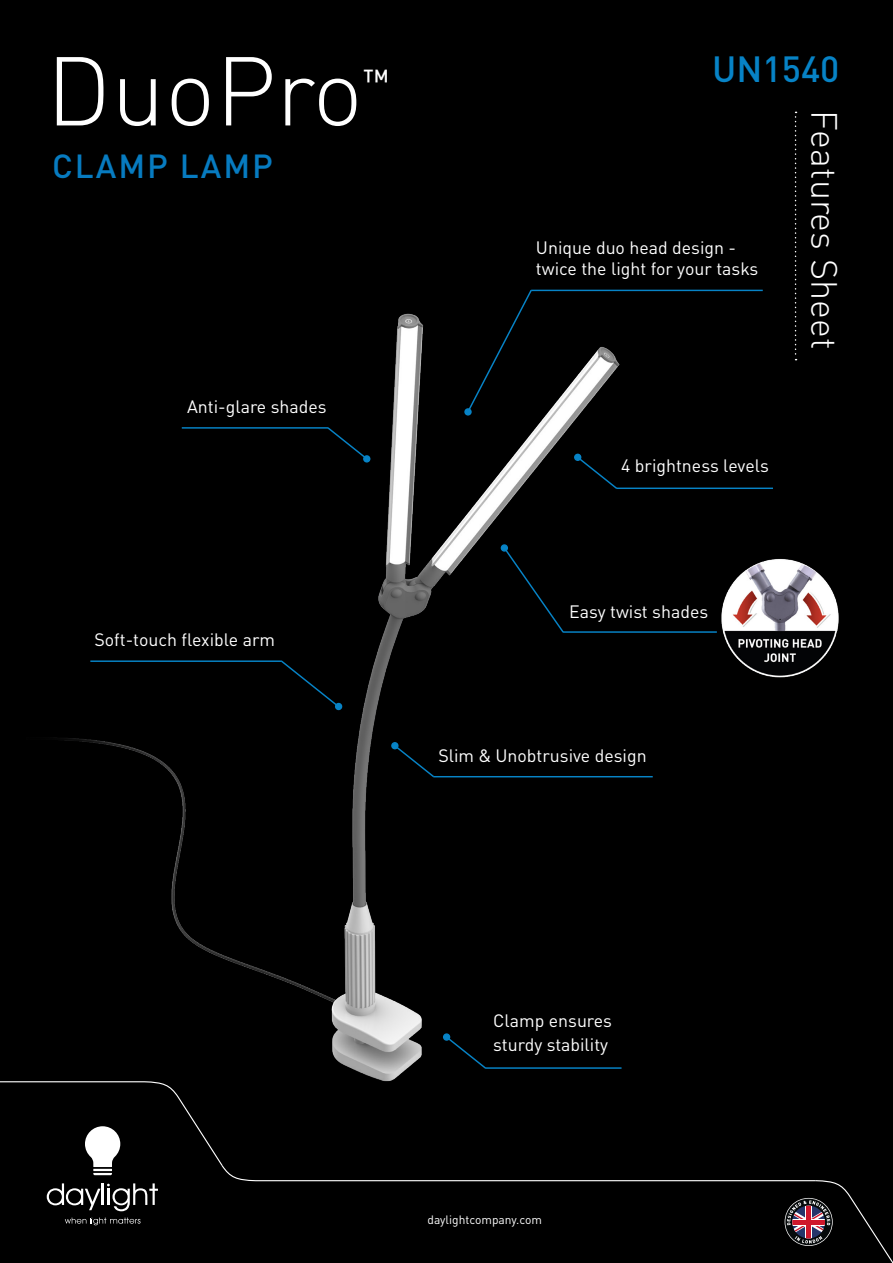
<style>
.page{position:relative;width:893px;height:1263px;background:#000}
.page>*{position:absolute;margin:0;border:0;box-sizing:border-box;transform-origin:0 0}
.t1{font:300 96px "DIN Pro";color:#fff}
.t2{font:300 36px "DIN Pro";color:#fff}
.t3{font:500 36px "DIN Pro";color:#0783c6}
.t4{font:500 33px "DIN Pro";letter-spacing:.06em;color:#077bc0}
.t5{font:500 30px "DIN Pro";color:#fff}
.t6{font:17.7px/20.7px "DIN Pro";color:#fff}
.t7{font:12px "DIN Pro";color:#fff}
</style>
<div class="page">
<svg style="left:795px;top:112px;width:1px;height:145px"></svg>
<svg style="left:46px;top:1164px;width:847px;height:99px"></svg>
<img style="left:0;top:260px;width:798px;height:904px">
<hr style="left:531px;top:290px;width:232px;height:1px;background:#0783c6">
<div style="left:464px;top:408px;width:8px;height:8px;border:1px solid #0783c6;border-radius:50%"></div>
<svg style="left:465px;top:288px;width:68px;height:127px"></svg>
<hr style="left:616px;top:487px;width:157px;height:2px;background:#0783c6">
<div style="left:574px;top:454px;width:7px;height:7px;border:1px solid #0783c6;border-radius:50%"></div>
<svg style="left:575px;top:454px;width:44px;height:36px"></svg>
<hr style="left:563px;top:631px;width:154px;height:2px;background:#0783c6">
<div style="left:501px;top:544px;width:7px;height:8px;border:1px solid #0783c6;border-radius:50%"></div>
<svg style="left:501px;top:545px;width:64px;height:89px"></svg>
<img style="left:692px;top:549px;width:147px;height:138px">
<hr style="left:433px;top:776px;width:220px;height:1px;background:#0783c6">
<div style="left:391px;top:742px;width:8px;height:7px;border:1px solid #0783c6;border-radius:50%"></div>
<svg style="left:392px;top:743px;width:44px;height:36px"></svg>
<hr style="left:485px;top:1067px;width:136px;height:2px;background:#0783c6">
<div style="left:443px;top:1033px;width:7px;height:8px;border:1px solid #0783c6;border-radius:50%"></div>
<svg style="left:444px;top:1034px;width:43px;height:36px"></svg>
<hr style="left:90px;top:660px;width:192px;height:2px;background:#0783c6">
<div style="left:335px;top:703px;width:7px;height:7px;border:1px solid #0783c6;border-radius:50%"></div>
<svg style="left:280px;top:659px;width:62px;height:50px"></svg>
<hr style="left:182px;top:427px;width:146px;height:2px;background:#0783c6">
<svg style="left:326px;top:426px;width:44px;height:36px"></svg>
<h1 class="t1" style="left:46px;top:18px;width:318px">DuoPro</h1>
<h3 class="t5" style="left:363px;top:57px;width:28px">™</h3>
<h3 class="t4" style="left:52px;top:141px;width:222px">CLAMP LAMP</h3>
<p class="t6" style="left:187px;top:395px;width:141px">Anti-glare shades</p>
<p class="t6" style="left:94px;top:628px;width:182px">Soft-touch flexible arm</p>
<h2 class="t3" style="left:712px;top:41px;width:129px">UN1540</h2>
<p class="t6" style="left:536px;top:236px;width:224px">Unique duo head design - twice the light for your tasks</p>
<h2 class="t2" style="left:852px;top:110px;width:241px;rotate:90deg">Features Sheet</h2>
<p class="t6" style="left:621px;top:455px;width:149px">4 brightness levels</p>
<p class="t6" style="left:569px;top:600px;width:141px">Easy twist shades</p>
<p class="t6" style="left:438px;top:744px;width:210px">Slim &amp; Unobtrusive design</p>
<p class="t6" style="left:493px;top:1007px;width:120px;line-height:24px">Clamp ensures sturdy stability</p>
<p class="t7" style="left:427px;top:1211px;width:116px">daylightcompany.com</p>
</div>
